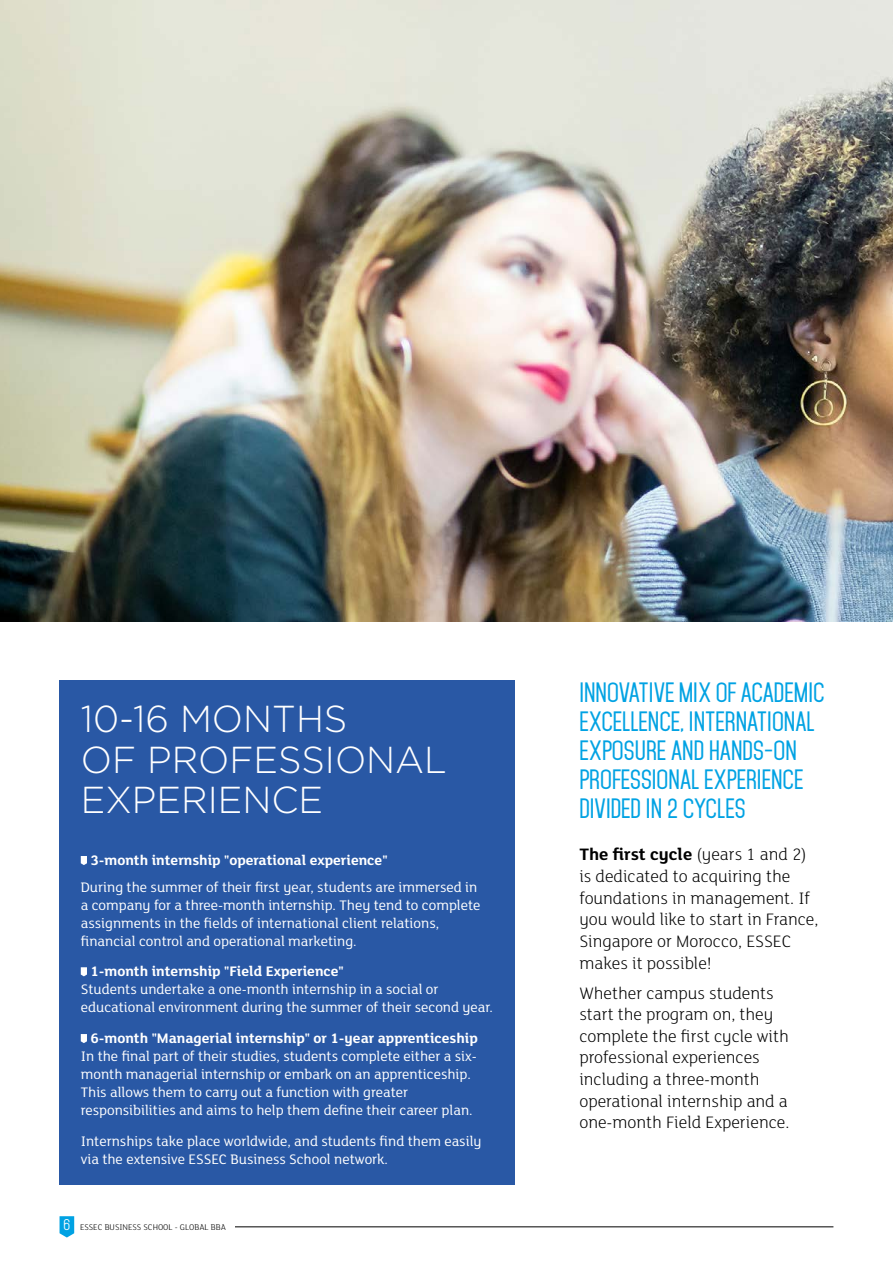
<style>
.page{position:relative;width:893px;height:1263px;background:#fff}
.page>*{position:absolute;margin:0;border:0;box-sizing:border-box;transform-origin:0 0}
.t1{font:300 37.5px/40.5px "Gotham";color:#fff}
.t2{font:600 24px/28.8px "Mohave";color:#00a2e3}
.t3{font:300 18px/21.6px "FS Lola";color:#000}
.t4{font:15px/18px "FS Lola";color:#fff}
.t5{font:700 15px "FS Lola";color:#fff}
.t6{font:300 9px "FS Lola";color:#000}
.s1{font-family:"Mohave";font-weight:400;font-size:13.5px;color:#fff}
.s2{font-weight:700}
</style>
<div class="page">
<svg style="left:60px;top:1216px;width:14px;height:21px"></svg>
<hr style="left:196px;top:1226px;width:637px;height:1px;background:#000">
<div style="left:80px;top:1218px;width:155px;height:17px;background:#fff"></div>
<img style="left:0;top:0;width:893px;height:622px">
<div style="left:60px;top:681px;width:454px;height:504px;background:#2958a5"></div>
<svg style="left:81px;top:856px;width:6px;height:9px"></svg>
<svg style="left:81px;top:967px;width:6px;height:9px"></svg>
<svg style="left:81px;top:1034px;width:6px;height:9px"></svg>
<h1 class="t1" style="left:81px;top:697px;width:368px">10-16 MONTHS<br>OF PROFESSIONAL<br>EXPERIENCE</h1>
<p class="t5" style="left:90px;top:850px;width:299px">3-month internship "operational experience"</p>
<p class="t4" style="left:81px;top:877px;width:401px">During the summer of their first year, students are immersed in a company for a three-month internship. They tend to complete assignments in the fields of international client relations, financial control and operational marketing.</p>
<p class="t5" style="left:90px;top:961px;width:255px">1-month internship "Field Experience"</p>
<p class="t4" style="left:81px;top:980px;width:414px">Students undertake a one-month internship in a social or educational environment during the summer of their second year.</p>
<p class="t5" style="left:90px;top:1028px;width:389px">6-month "Managerial internship" or 1-year apprenticeship</p>
<p class="t4" style="left:81px;top:1046px;width:398px">In the final part of their studies, students complete either a six&shy;month managerial internship or embark on an apprenticeship.<br>This allows them to carry out a function with greater responsibilities and aims to help them define their career plan.</p>
<p class="t4" style="left:81px;top:1131px;width:402px">Internships take place worldwide, and students find them easily via the extensive ESSEC Business School network.</p>
<p class="t6" style="left:64px;top:1221px;width:164px"><span class="s1">6</span> ESSEC BUSINESS SCHOOL - GLOBAL BBA</p>
<h2 class="t2" style="left:579px;top:679px;width:247px">INNOVATIVE MIX OF ACADEMIC<br>EXCELLENCE, INTERNATIONAL<br>EXPOSURE AND HANDS-ON<br>PROFESSIONAL EXPERIENCE<br>DIVIDED IN 2 CYCLES</h2>
<p class="t3" style="left:579px;top:843px;width:241px"><span class="s2">The first cycle</span> (years 1 and 2) is dedicated to acquiring the foundations in management. If you would like to start in France,<br>Singapore or Morocco, ESSEC makes it possible!</p>
<p class="t3" style="left:579px;top:981px;width:212px">Whether campus students start the program on, they complete the first cycle with professional experiences including a three-month operational internship and a one-month Field Experience.</p>
</div>
